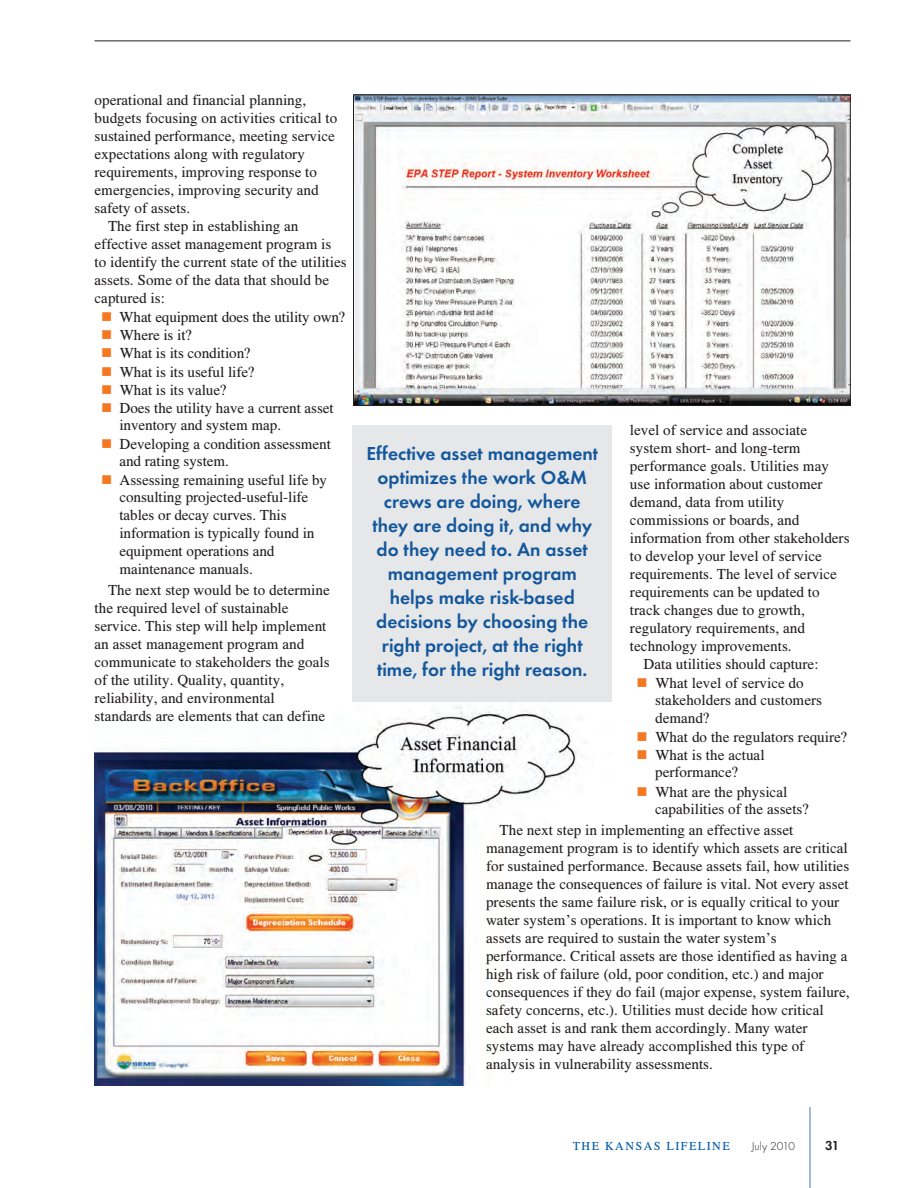
<style>
.page{position:relative;width:918px;height:1188px;background:#fff}
.page>*{position:absolute;margin:0;border:0;box-sizing:border-box;transform-origin:0 0}
.t1{font:600 19.5px/24px "Futura T";color:#14579b;text-align:center}
.t2{font:15px/18px "Times CSATT";letter-spacing:.005em;color:#231f20}
.t3{font:600 13.5px "Futura T";color:#231f20}
.t4{font:12px "Times CSATT";letter-spacing:.125em;color:#015ba9}
.t5{font:300 12px "Futura T";color:#231f20}
</style>
<div class="page">
<img style="left:95px;top:697px;width:482px;height:389px">
<div style="left:353px;top:425px;width:259px;height:277px;background:#e6e7e9"></div>
<img style="left:355px;top:97px;width:494px;height:307px">
<div style="left:353px;top:95px;width:498px;height:311px;border:1px solid #231f20"></div>
<hr style="left:810px;top:1107px;width:1px;height:81px;background:#4975b9">
<hr style="left:94px;top:40px;width:756px;height:1px;background:#231f20">
<p class="t2" style="left:95px;top:92px;width:213px">operational and financial planning,</p>
<p class="t2" style="left:95px;top:110px;width:244px">budgets focusing on activities critical to</p>
<p class="t2" style="left:95px;top:128px;width:242px">sustained performance, meeting service</p>
<p class="t2" style="left:95px;top:146px;width:212px">expectations along with regulatory</p>
<p class="t2" style="left:95px;top:164px;width:224px">requirements, improving response to</p>
<p class="t2" style="left:95px;top:182px;width:226px">emergencies, improving security and</p>
<p class="t2" style="left:95px;top:200px;width:97px">safety of assets.</p>
<p class="t2" style="left:108px;top:218px;width:192px">The first step in establishing an</p>
<p class="t2" style="left:95px;top:236px;width:238px">effective asset management program is</p>
<p class="t2" style="left:95px;top:254px;width:254px">to identify the current state of the utilities</p>
<p class="t2" style="left:95px;top:272px;width:236px">assets. Some of the data that should be</p>
<p class="t2" style="left:95px;top:290px;width:72px">captured is:</p>
<p class="t2" style="left:119px;top:309px;width:228px">What equipment does the utility own?</p>
<p class="t2" style="left:120px;top:328px;width:74px">Where is it?</p>
<p class="t2" style="left:120px;top:346px;width:133px">What is its condition?</p>
<p class="t2" style="left:120px;top:364px;width:136px">What is its useful life?</p>
<p class="t2" style="left:120px;top:382px;width:109px">What is its value?</p>
<p class="t2" style="left:120px;top:400px;width:216px">Does the utility have a current asset</p>
<p class="t2" style="left:119px;top:417px;width:163px">inventory and system map.</p>
<p class="t2" style="left:119px;top:437px;width:213px;line-height:17px">Developing a condition assessment and rating system.</p>
<p class="t2" style="left:119px;top:473px;width:209px">Assessing remaining useful life by consulting projected-useful-life tables or decay curves. This information is typically found in equipment operations and maintenance manuals.</p>
<p class="t2" style="left:95px;top:583px;width:237px;text-indent:14px">The next step would be to determine the required level of sustainable service. This step will help implement an asset management program and communicate to stakeholders the goals of the utility. Quality, quantity, reliability, and environmental standards are elements that can define</p>
<p class="t2" style="left:630px;top:422px;width:179px">level of service and associate</p>
<p class="t2" style="left:630px;top:440px;width:172px">system short- and long-term</p>
<p class="t2" style="left:630px;top:458px;width:200px">performance goals. Utilities may</p>
<p class="t2" style="left:630px;top:476px;width:194px">use information about customer</p>
<p class="t2" style="left:630px;top:494px;width:156px">demand, data from utility</p>
<p class="t2" style="left:630px;top:512px;width:171px">commissions or boards, and</p>
<p class="t2" style="left:630px;top:530px;width:221px">information from other stakeholders</p>
<p class="t2" style="left:630px;top:548px;width:193px">to develop your level of service</p>
<p class="t2" style="left:630px;top:566px;width:209px">requirements. The level of service</p>
<p class="t2" style="left:630px;top:584px;width:191px">requirements can be updated to</p>
<p class="t2" style="left:630px;top:602px;width:176px">track changes due to growth,</p>
<p class="t2" style="left:630px;top:620px;width:176px">regulatory requirements, and</p>
<p class="t2" style="left:630px;top:638px;width:163px">technology improvements.</p>
<p class="t2" style="left:643px;top:656px;width:177px">Data utilities should capture:</p>
<p class="t2" style="left:655px;top:675px;width:150px">What level of service do</p>
<p class="t2" style="left:655px;top:692px;width:194px">stakeholders and customers demand?<br>What do the regulators require?<br>What is the actual performance?</p>
<p class="t2" style="left:655px;top:784px;width:156px;line-height:17px">What are the physical capabilities of the assets?</p>
<p class="t2" style="left:486px;top:822px;width:365px;text-indent:14px">The next step in implementing an effective asset management program is to identify which assets are critical for sustained performance. Because assets fail, how utilities manage the consequences of failure is vital. Not every asset presents the same failure risk, or is equally critical to your water system’s operations. It is important to know which assets are required to sustain the water system’s performance. Critical assets are those identified as having a high risk of failure (old, poor condition, etc.) and major consequences if they do fail (major expense, system failure, safety concerns, etc.). Utilities must decide how critical each asset is and rank them accordingly. Many water systems may have already accomplished this type of analysis in vulnerability assessments.</p>
<p class="t1" style="left:366px;top:443px;width:233px">Effective asset management optimizes the work O&amp;M crews are doing, where they are doing it, and why do they need to. An asset management program helps make risk-based decisions by choosing the right project, at the right time, for the right reason.</p>
<p class="t4" style="left:573px;top:1141px;width:158px">THE KANSAS LIFELINE</p>
<p class="t5" style="left:751px;top:1141px;width:45px">July 2010</p>
<p class="t3" style="left:825px;top:1140px;width:16px">31</p>
</div>
